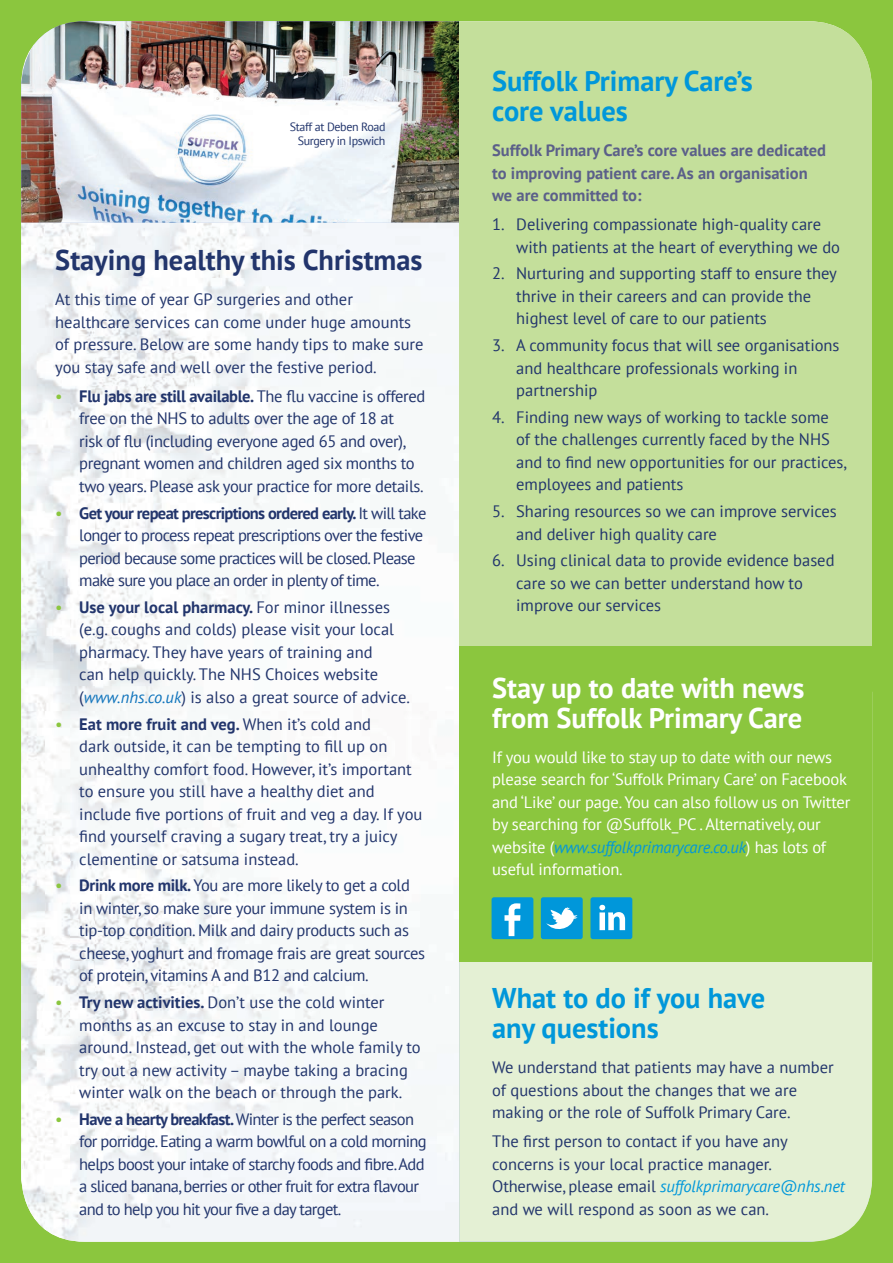
<style>
.page{position:relative;width:893px;height:1263px;background:#8bc63e}
.page>*{position:absolute;margin:0;border:0;box-sizing:border-box;transform-origin:0 0}
.t1{font:700 28.5px/30px "PT Sans";color:#0097da}
.t2{font:700 28.5px/30px "PT Sans";color:#fff}
.t3{font:700 28.5px "PT Sans";color:#22356c}
.t4{font:16.5px/22.5px "PT Sans";color:#22356c}
.t5{font:16.5px/22.5px "PT Sans";letter-spacing:-.02em;color:#22356c}
.t6{font:16.5px/22.5px "PT Sans";letter-spacing:-.04em;color:#22356c}
.t7{font:16.5px/22.5px "PT Sans";letter-spacing:-.01em;color:#fff}
.t8{font:700 16.5px/22.5px "PT Sans";color:#5b5f89}
.t9{font:12px/14.4px "PT Sans";letter-spacing:-.03em;color:#22356c;text-align:right}
.s1{color:#8bc63e}
.s2{font-weight:700}
.s3{font-style:italic;color:#1074bc}
.s4{font-style:italic;color:#0097da}
</style>
<div class="page">
<img style="left:21px;top:223px;width:438px;height:1019px">
<img style="left:21px;top:21px;width:438px;height:202px">
<div style="left:459px;top:21px;width:413px;height:625px;background:#c4df9b"></div>
<div style="left:459px;top:962px;width:413px;height:280px;background:#e4f0d4"></div>
<div style="left:541px;top:897px;width:42px;height:42px;background:#0097da;border-radius:2px"></div>
<svg style="left:546px;top:907px;width:31px;height:22px"></svg>
<div style="left:492px;top:897px;width:41px;height:42px;background:#0097da;border-radius:2px"></div>
<svg style="left:504px;top:903px;width:16px;height:33px"></svg>
<div style="left:590px;top:897px;width:42px;height:42px;background:#0097da;border-radius:2px"></div>
<svg style="left:599px;top:905px;width:26px;height:25px"></svg>
<p class="t9" style="left:290px;top:119px;width:97px">Staff at Deben Road<br>Surgery in Ipswich</p>
<h1 class="t3" style="left:55px;top:241px;width:369px">Staying healthy this Christmas</h1>
<p class="t4" style="left:55px;top:288px;width:370px">At this time of year GP surgeries and other healthcare services can come under huge amounts of pressure. Below are some handy tips to make sure you stay safe and well over the festive period.</p>
<p class="t5" style="left:79px;top:384px;width:348px;text-indent:-24px"><span class="s1">•</span> <span class="s2">Flu jabs are still available.</span> The flu vaccine is offered free on the NHS to adults over the age of 18 at<br>risk of flu (including everyone aged 65 and over), pregnant women and children aged six months to two years. Please ask your practice for more details.</p>
<p class="t6" style="left:79px;top:501px;width:349px;text-indent:-24px"><span class="s1">•</span> <span class="s2">Get your repeat prescriptions ordered early.</span> It will take longer to process repeat prescriptions over the festive period because some practices will be closed. Please make sure you place an order in plenty of time.</p>
<p class="t4" style="left:79px;top:595px;width:332px;text-indent:-24px"><span class="s1">•</span> <span class="s2">Use your local pharmacy.</span> For minor illnesses (e.g. coughs and colds) please visit your local pharmacy. They have years of training and<br>can help quickly. The NHS Choices website (<span class="s3">www.nhs.co.uk</span>) is also a great source of advice.</p>
<p class="t4" style="left:79px;top:712px;width:345px;text-indent:-24px"><span class="s1">•</span> <span class="s2">Eat more fruit and veg.</span> When it’s cold and<br>dark outside, it can be tempting to fill up on unhealthy comfort food. However, it’s important to ensure you still have a healthy diet and include five portions of fruit and veg a day. If you find yourself craving a sugary treat, try a juicy clementine or satsuma instead.</p>
<p class="t5" style="left:79px;top:874px;width:347px;text-indent:-24px"><span class="s1">•</span> <span class="s2">Drink more milk.</span> You are more likely to get a cold in winter, so make sure your immune system is in tip-top condition. Milk and dairy products such as cheese, yoghurt and fromage frais are great sources of protein, vitamins A and B12 and calcium.</p>
<p class="t4" style="left:79px;top:991px;width:343px;text-indent:-24px"><span class="s1">•</span> <span class="s2">Try new activities.</span> Don’t use the cold winter months as an excuse to stay in and lounge around. Instead, get out with the whole family to try out a new activity – maybe taking a bracing winter walk on the beach or through the park.</p>
<p class="t6" style="left:79px;top:1107px;width:349px;text-indent:-24px"><span class="s1">•</span> <span class="s2">Have a hearty breakfast.</span> Winter is the perfect season for porridge. Eating a warm bowlful on a cold morning helps boost your intake of starchy foods and fibre. Add a sliced banana, berries or other fruit for extra flavour and to help you hit your five a day target.</p>
<h1 class="t1" style="left:492px;top:65px;width:262px">Suffolk Primary Care’s core values</h1>
<p class="t8" style="left:492px;top:139px;width:335px">Suffolk Primary Care’s core values are dedicated to improving patient care. As an organisation we are committed to:</p>
<p class="t4" style="left:516px;top:213px;width:325px;text-indent:-24px">1. Delivering compassionate high-quality care with patients at the heart of everything we do</p>
<p class="t4" style="left:516px;top:262px;width:322px;text-indent:-24px">2. Nurturing and supporting staff to ensure they thrive in their careers and can provide the highest level of care to our patients</p>
<p class="t4" style="left:516px;top:334px;width:325px;text-indent:-24px">3. A community focus that will see organisations and healthcare professionals working in partnership</p>
<p class="t4" style="left:516px;top:405px;width:332px;text-indent:-24px">4. Finding new ways of working to tackle some of the challenges currently faced by the NHS and to find new opportunities for our practices, employees and patients</p>
<p class="t4" style="left:516px;top:500px;width:322px;text-indent:-24px">5. Sharing resources so we can improve services and deliver high quality care</p>
<p class="t4" style="left:516px;top:549px;width:320px;text-indent:-24px">6. Using clinical data to provide evidence based care so we can better understand how to improve our services</p>
<h1 class="t2" style="left:492px;top:672px;width:314px">Stay up to date with news from Suffolk Primary Care</h1>
<p class="t7" style="left:492px;top:745px;width:360px">If you would like to stay up to date with our news please search for ‘Suffolk Primary Care’ on Facebook and ‘Like’ our page. You can also follow us on Twitter by searching for @Suffolk_PC . Alternatively, our website (<span class="s4">www.suffolkprimarycare.co.uk</span>) has lots of useful information.</p>
<h1 class="t1" style="left:492px;top:982px;width:274px">What to do if you have any questions</h1>
<p class="t4" style="left:492px;top:1056px;width:343px">We understand that patients may have a number of questions about the changes that we are making or the role of Suffolk Primary Care.</p>
<p class="t4" style="left:492px;top:1130px;width:354px">The first person to contact if you have any concerns is your local practice manager.<br>Otherwise, please email <span class="s4">suffolkprimarycare@nhs.net </span>and we will respond as soon as we can.</p>
</div>
